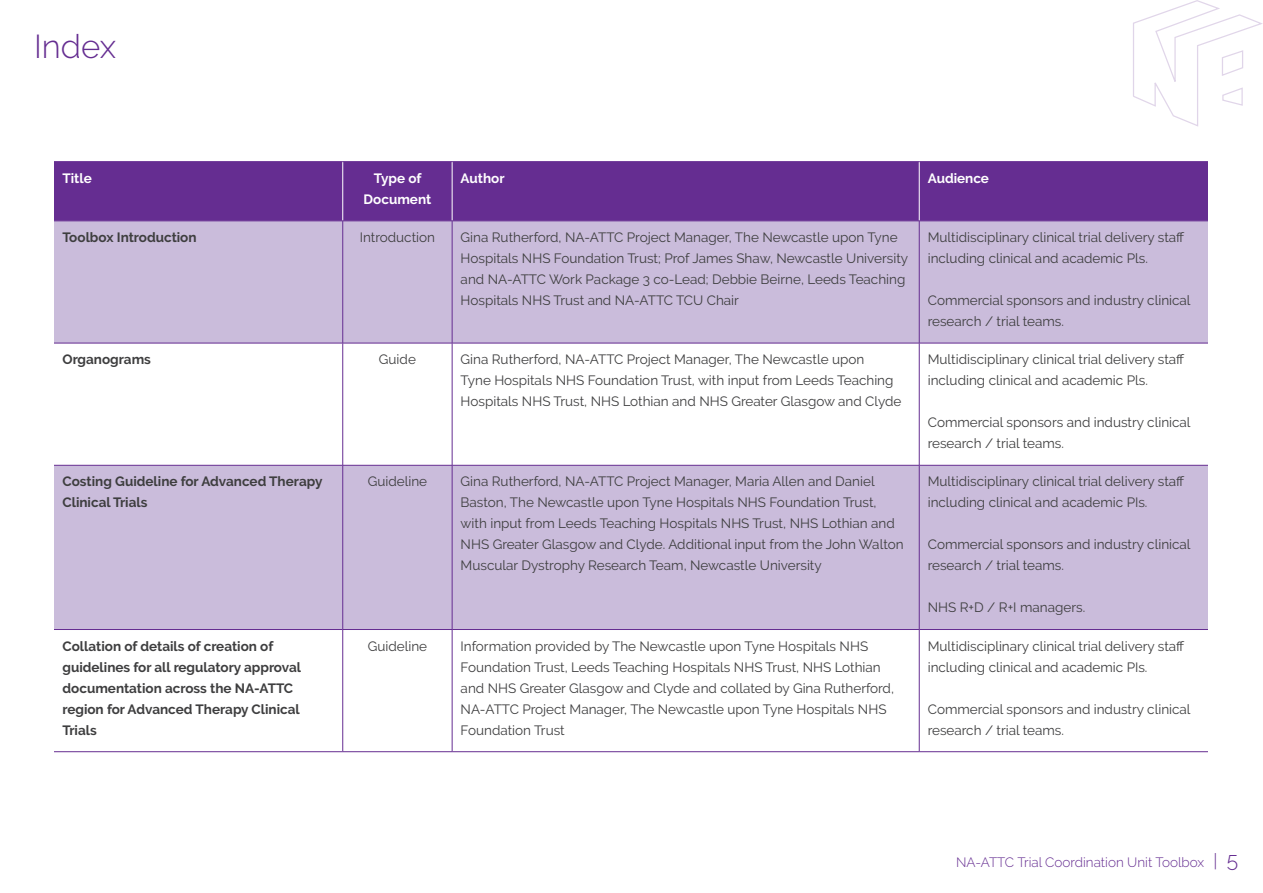
<style>
.page{position:relative;width:1263px;height:893px;background:#fff}
.page>*{position:absolute;margin:0;border:0;box-sizing:border-box;transform-origin:0 0}
.t1{font:300 33px "Raleway";color:#652d91}
.t2{font:13.5px/21px "Raleway";color:#3e3e3f}
.t3{font:700 13.5px/21px "Raleway";color:#3e3e3f}
.t4{font:300 13.5px "Raleway";color:#652d91}
.t5{font:700 13.5px/21px "Raleway";color:#fff;text-align:center}
.s1{font-size:18px}
.s2{font-size:21px}
</style>
<div class="page">
<div style="left:54px;top:162px;width:1154px;height:59px;background:#652d91"></div>
<svg style="left:54px;top:222px;width:1154px;height:407px;fill:#cabcdb"></svg>
<hr style="left:342px;top:162px;width:1px;height:59px;background:#fff">
<hr style="left:452px;top:162px;width:1px;height:59px;background:#fff">
<hr style="left:919px;top:162px;width:1px;height:59px;background:#fff">
<hr style="left:54px;top:161px;width:289px;height:1px;background:#652d91">
<hr style="left:343px;top:161px;width:109px;height:1px;background:#652d91">
<hr style="left:452px;top:161px;width:467px;height:1px;background:#652d91">
<hr style="left:919px;top:161px;width:289px;height:1px;background:#652d91">
<hr style="left:54px;top:221px;width:289px;height:1px;background:#652d91">
<hr style="left:343px;top:221px;width:109px;height:1px;background:#652d91">
<hr style="left:452px;top:221px;width:467px;height:1px;background:#652d91">
<hr style="left:919px;top:221px;width:289px;height:1px;background:#652d91">
<hr style="left:342px;top:221px;width:1px;height:122px;background:#652d91">
<hr style="left:452px;top:221px;width:1px;height:122px;background:#652d91">
<hr style="left:919px;top:221px;width:1px;height:122px;background:#652d91">
<hr style="left:54px;top:343px;width:289px;height:1px;background:#652d91">
<hr style="left:343px;top:343px;width:109px;height:1px;background:#652d91">
<hr style="left:452px;top:343px;width:467px;height:1px;background:#652d91">
<hr style="left:919px;top:343px;width:289px;height:1px;background:#652d91">
<hr style="left:342px;top:343px;width:1px;height:122px;background:#652d91">
<hr style="left:452px;top:343px;width:1px;height:122px;background:#652d91">
<hr style="left:919px;top:343px;width:1px;height:122px;background:#652d91">
<hr style="left:54px;top:465px;width:289px;height:1px;background:#652d91">
<hr style="left:343px;top:465px;width:109px;height:1px;background:#652d91">
<hr style="left:452px;top:465px;width:467px;height:1px;background:#652d91">
<hr style="left:919px;top:465px;width:289px;height:1px;background:#652d91">
<hr style="left:342px;top:465px;width:1px;height:164px;background:#652d91">
<hr style="left:452px;top:465px;width:1px;height:164px;background:#652d91">
<hr style="left:919px;top:465px;width:1px;height:164px;background:#652d91">
<hr style="left:54px;top:629px;width:289px;height:1px;background:#652d91">
<hr style="left:343px;top:629px;width:109px;height:1px;background:#652d91">
<hr style="left:452px;top:629px;width:467px;height:1px;background:#652d91">
<hr style="left:919px;top:629px;width:289px;height:1px;background:#652d91">
<hr style="left:342px;top:630px;width:1px;height:121px;background:#652d91">
<hr style="left:452px;top:630px;width:1px;height:121px;background:#652d91">
<hr style="left:919px;top:630px;width:1px;height:121px;background:#652d91">
<hr style="left:54px;top:751px;width:289px;height:1px;background:#652d91">
<hr style="left:343px;top:751px;width:109px;height:1px;background:#652d91">
<hr style="left:452px;top:751px;width:467px;height:1px;background:#652d91">
<hr style="left:919px;top:751px;width:289px;height:1px;background:#652d91">
<svg style="left:1133px;top:0;width:130px;height:127px"></svg>
<h1 class="t1" style="left:34px;top:32px;width:84px">Index</h1>
<p class="t5" style="left:63px;top:169px;width:31px">Title</p>
<p class="t5" style="left:364px;top:169px;width:69px">Type of<br>Document</p>
<p class="t5" style="left:461px;top:169px;width:45px">Author</p>
<p class="t5" style="left:928px;top:169px;width:63px">Audience</p>
<p class="t3" style="left:63px;top:228px;width:136px">Toolbox Introduction</p>
<p class="t2" style="left:360px;top:228px;width:77px">Introduction</p>
<p class="t2" style="left:461px;top:227px;width:449px">Gina Rutherford, NA-ATTC Project Manager, The Newcastle upon Tyne Hospitals NHS Foundation Trust; Prof James Shaw, Newcastle University and NA-ATTC Work Package 3 co-Lead; Debbie Beirne, Leeds Teaching Hospitals NHS Trust and NA-ATTC TCU Chair</p>
<p class="t2" style="left:928px;top:227px;width:258px">Multidisciplinary clinical trial delivery staff including clinical and academic Pls.</p>
<p class="t2" style="left:928px;top:291px;width:264px">Commercial sponsors and industry clinical research / trial teams.</p>
<p class="t3" style="left:63px;top:350px;width:90px">Organograms</p>
<p class="t2" style="left:379px;top:349px;width:38px">Guide</p>
<p class="t2" style="left:461px;top:349px;width:442px">Gina Rutherford, NA-ATTC Project Manager, The Newcastle upon<br>Tyne Hospitals NHS Foundation Trust, with input from Leeds Teaching<br>Hospitals NHS Trust, NHS Lothian and NHS Greater Glasgow and Clyde</p>
<p class="t2" style="left:928px;top:349px;width:258px">Multidisciplinary clinical trial delivery staff including clinical and academic Pls.</p>
<p class="t2" style="left:928px;top:413px;width:264px">Commercial sponsors and industry clinical research / trial teams.</p>
<p class="t3" style="left:63px;top:472px;width:261px">Costing Guideline for Advanced Therapy<br>Clinical Trials</p>
<p class="t2" style="left:368px;top:471px;width:61px">Guideline</p>
<p class="t2" style="left:461px;top:471px;width:444px">Gina Rutherford, NA-ATTC Project Manager, Maria Allen and Daniel Baston, The Newcastle upon Tyne Hospitals NHS Foundation Trust, with input from Leeds Teaching Hospitals NHS Trust, NHS Lothian and NHS Greater Glasgow and Clyde. Additional input from the John Walton Muscular Dystrophy Research Team, Newcastle University</p>
<p class="t2" style="left:928px;top:471px;width:258px">Multidisciplinary clinical trial delivery staff including clinical and academic PIs.</p>
<p class="t2" style="left:928px;top:535px;width:264px">Commercial sponsors and industry clinical research / trial teams.</p>
<p class="t2" style="left:928px;top:597px;width:159px">NHS R+D / R+I managers.</p>
<p class="t3" style="left:63px;top:637px;width:240px">Collation of details of creation of guidelines for all regulatory approval documentation across the NA-ATTC region for Advanced Therapy Clinical<br>Trials</p>
<p class="t2" style="left:368px;top:635px;width:61px">Guideline</p>
<p class="t2" style="left:461px;top:635px;width:435px">Information provided by The Newcastle upon Tyne Hospitals NHS Foundation Trust, Leeds Teaching Hospitals NHS Trust, NHS Lothian and NHS Greater Glasgow and Clyde and collated by Gina Rutherford, NA-ATTC Project Manager, The Newcastle upon Tyne Hospitals NHS Foundation Trust</p>
<p class="t2" style="left:928px;top:635px;width:258px">Multidisciplinary clinical trial delivery staff including clinical and academic PIs.</p>
<p class="t2" style="left:928px;top:700px;width:264px">Commercial sponsors and industry clinical research / trial teams.</p>
<p class="t4" style="left:956px;top:856px;width:284px">NA-ATTC Trial Coordination Unit Toolbox <span class="s1">|</span> <span class="s2">5</span></p>
</div>
